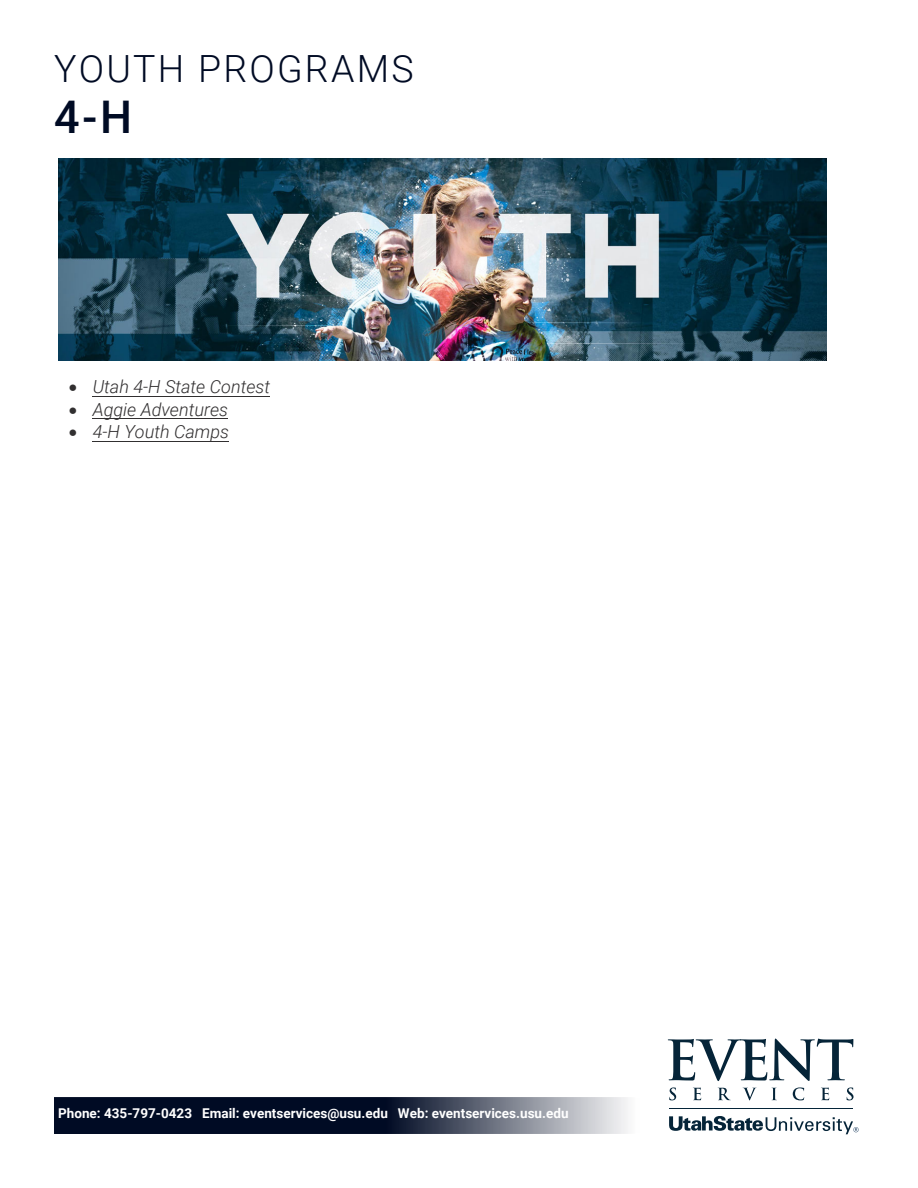
<style>
.page{position:relative;width:918px;height:1188px;background:#fff}
.page>*{position:absolute;margin:0;border:0;box-sizing:border-box;transform-origin:0 0}
.t1{font:500 45px "Roboto";color:#000b24}
.t2{font:300 37.5px "Roboto";letter-spacing:.06em;color:#000b24}
.t3{font:italic 300 18px "Roboto";color:#312f30}
.body_sub_header{font:700 13.5px "Roboto";color:#fff}
</style>
<div class="page">
<svg style="left:54px;top:1097px;width:574px;height:37px;background:#343c50"></svg>
<svg style="left:669px;top:1087px;width:7px;height:13px"></svg>
<svg style="left:693px;top:1088px;width:8px;height:12px"></svg>
<svg style="left:718px;top:1088px;width:13px;height:12px"></svg>
<svg style="left:743px;top:1088px;width:13px;height:12px"></svg>
<svg style="left:772px;top:1088px;width:5px;height:12px"></svg>
<svg style="left:793px;top:1087px;width:11px;height:13px"></svg>
<svg style="left:821px;top:1088px;width:8px;height:12px"></svg>
<svg style="left:847px;top:1087px;width:7px;height:13px"></svg>
<svg style="left:668px;top:1039px;width:185px;height:42px"></svg>
<hr style="left:669px;top:1108px;width:184px;height:1px;background:#052438">
<svg style="left:669px;top:1116px;width:190px;height:18px"></svg>
<img style="left:59px;top:158px;width:768px;height:202px">
<hr style="left:93px;top:396px;width:177px;height:1px;background:#312f30">
<hr style="left:93px;top:418px;width:135px;height:1px;background:#312f30">
<hr style="left:93px;top:441px;width:136px;height:1px;background:#312f30">
<p class="t2" style="left:54px;top:43px;width:361px">YOUTH PROGRAMS</p>
<p class="t1" style="left:54px;top:86px;width:80px">4-H</p>
<p class="t3" style="left:69px;top:374px;width:203px">• Utah 4-H State Contest</p>
<p class="t3" style="left:69px;top:397px;width:161px">• Aggie Adventures</p>
<p class="t3" style="left:69px;top:419px;width:162px">• 4-H Youth Camps</p>
<p class="body_sub_header" style="left:58px;top:1104px;width:512px">Phone: 435-797-0423 Email: eventservices@usu.edu Web: eventservices.usu.edu</p>
</div>
